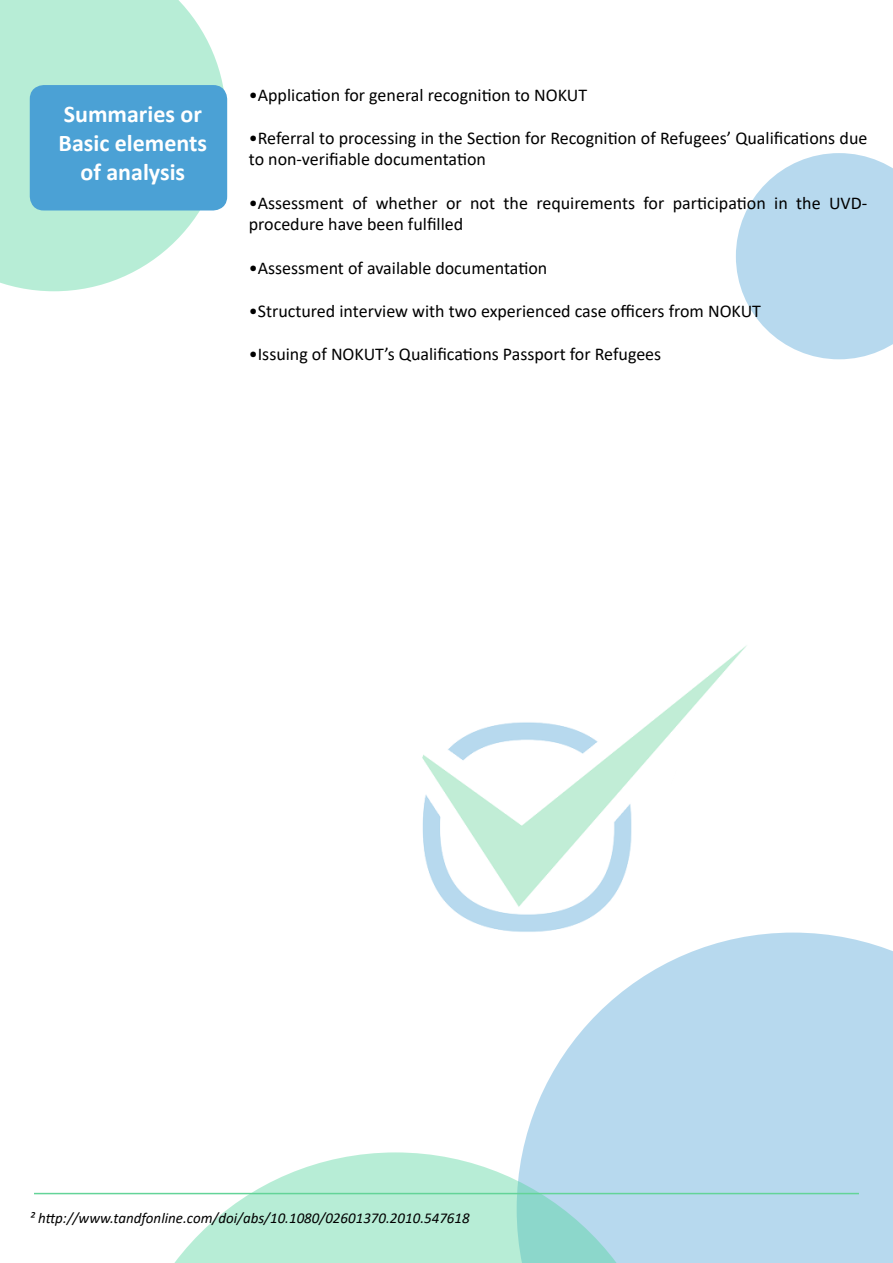
<style>
.page{position:relative;width:893px;height:1263px;background:#fff}
.page>*{position:absolute;margin:0;border:0;box-sizing:border-box;transform-origin:0 0}
.t1{font:700 24px/28.8px "Calibri";color:#fff;text-align:center}
.t2{font:18px/21.6px "Calibri";color:#000}
.t3{font:italic 15px "Calibri";color:#000}
</style>
<div class="page">
<svg style="left:0;top:0;width:226px;height:291px;fill:#b7edd6"></svg>
<svg style="left:736px;top:153px;width:157px;height:206px"></svg>
<svg style="left:522px;top:932px;width:371px;height:331px;fill:#b7d9ee"></svg>
<svg style="left:119px;top:1152px;width:553px;height:111px;fill:#b7edd6"></svg>
<img style="left:422px;top:645px;width:327px;height:304px">
<div style="left:30px;top:85px;width:197px;height:125px;background:#4ba1d5;border-radius:14px"></div>
<hr style="left:34px;top:1193px;width:825px;height:1px;background:#63d498">
<h1 class="t1" style="left:59px;top:99px;width:150px">Summaries or<br>Basic elements of analysis</h1>
<p class="t2" style="left:249px;top:83px;width:340px">•Application for general recognition to NOKUT</p>
<p class="t2" style="left:249px;top:127px;width:620px">•Referral to processing in the Section for Recognition of Refugees’ Qualifications due to non-verifiable documentation</p>
<p class="t2" style="left:249px;top:191px;width:620px">•Assessment of whether or not the requirements for participation in the UVD&shy;procedure have been fulfilled</p>
<p class="t2" style="left:249px;top:256px;width:300px">•Assessment of available documentation</p>
<p class="t2" style="left:249px;top:299px;width:514px">•Structured interview with two experienced case officers from NOKUT</p>
<p class="t2" style="left:249px;top:343px;width:414px">•Issuing of NOKUT’s Qualifications Passport for Refugees</p>
<p class="t3" style="left:30px;top:1207px;width:441px">² http://www.tandfonline.com/doi/abs/10.1080/02601370.2010.547618</p>
</div>
